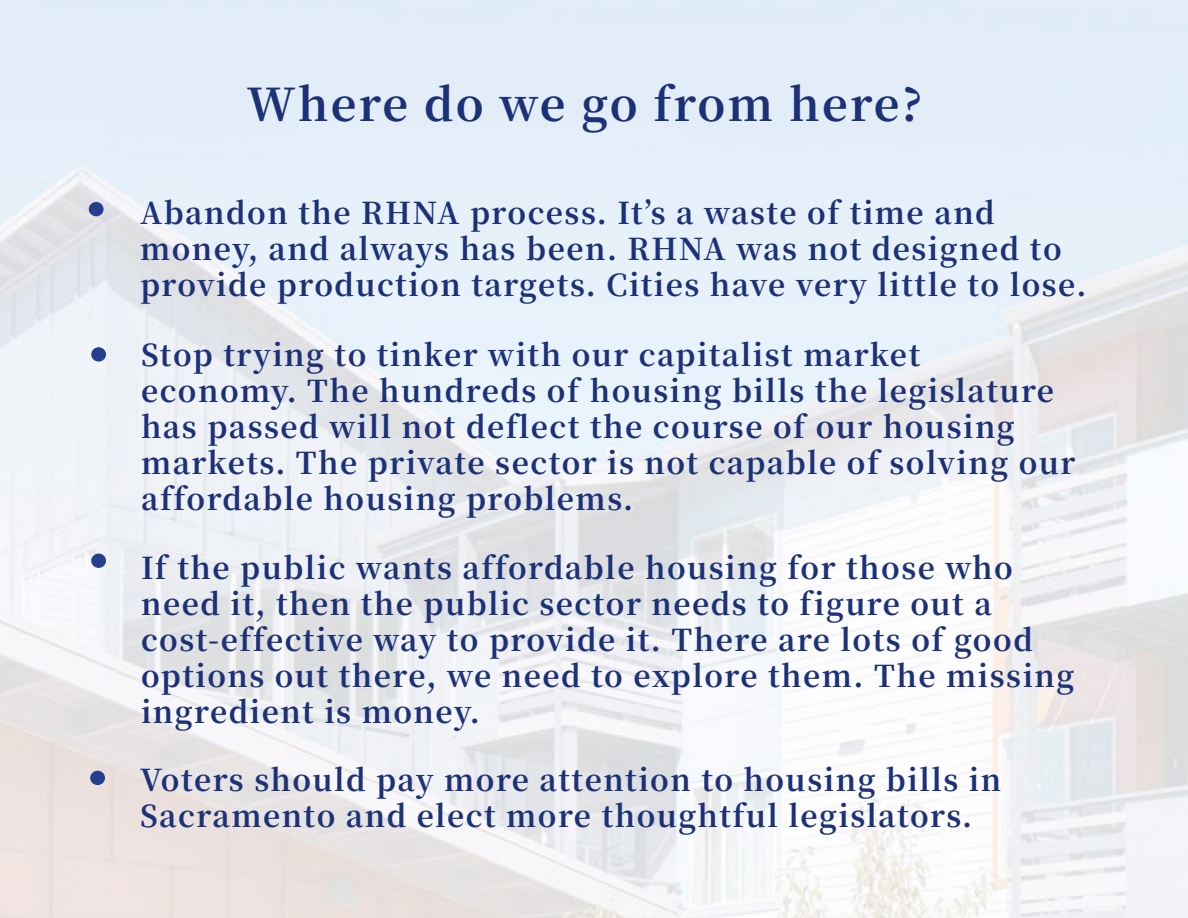
<style>
.page{position:relative;width:1188px;height:918px;background:#fff}
.page>*{position:absolute;margin:0;border:0;box-sizing:border-box;transform-origin:0 0}
.t1{font:500 60px "Noto Serif KR";color:#253f8e;scale:1.04 1}
.t2{font:700 45px "Noto Serif KR";letter-spacing:.05em;color:#1c3177}
.t3{font:700 30px/36px "Noto Serif KR";letter-spacing:.05em;color:#1c3177}
</style>
<div class="page">
<p class="t2" style="left:247px;top:79px;width:678px">Where do we go from here?</p>
<p class="t1" style="left:86px;top:175px;width:22px">•</p>
<p class="t1" style="left:88px;top:320px;width:22px">•</p>
<p class="t3" style="left:140px;top:196px;width:948px">Abandon the RHNA process. It’s a waste of time and money, and always has been. RHNA was not designed to provide production targets. Cities have very little to lose.</p>
<p class="t3" style="left:141px;top:338px;width:936px">Stop trying to tinker with our capitalist market economy. The hundreds of housing bills the legislature has passed will not deflect the course of our housing markets. The private sector is not capable of solving our affordable housing problems.</p>
<p class="t1" style="left:88px;top:527px;width:22px">•</p>
<p class="t3" style="left:141px;top:551px;width:935px">If the public wants affordable housing for those who need it, then the public sector needs to figure out a cost-effective way to provide it. There are lots of good options out there, we need to explore them. The missing ingredient is money.</p>
<p class="t1" style="left:87px;top:744px;width:22px">•</p>
<p class="t3" style="left:140px;top:762px;width:863px">Voters should pay more attention to housing bills in<br>Sacramento and elect more thoughtful legislators.</p>
</div>
